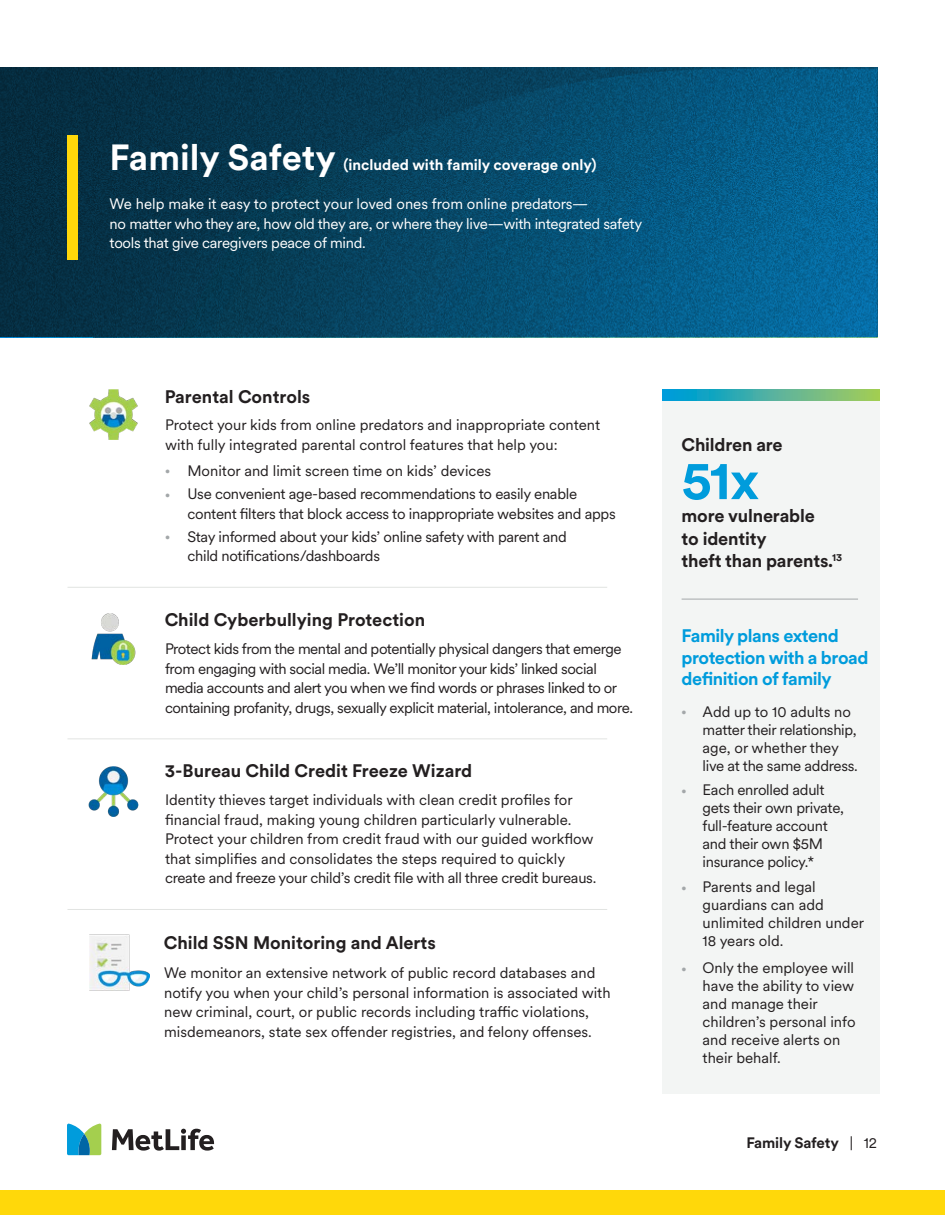
<style>
.page{position:relative;width:945px;height:1215px;background:#fff}
.page>*{position:absolute;margin:0;border:0;box-sizing:border-box;transform-origin:0 0}
.t1{font:700 54px "Met Life Circular";color:#009cdc}
.t2{font:700 36px "Met Life Circular";color:#fff}
.t3{font:700 18px/22.5px "Met Life Circular";color:#231f20}
.t4{font:700 18px/21.6px "Met Life Circular";letter-spacing:-.025em;color:#009cdc}
.t5{font:15px/18px "Met Life Circular";letter-spacing:-.005em;color:#231f20}
.t6{font:15px/19.5px "Met Life Circular";letter-spacing:-.03em;color:#231f20}
.t7{font:15px/19.5px "Met Life Circular";letter-spacing:-.02em;color:#fff}
.t8{font:700 15px "Met Life Circular";color:#fff}
.t9{font:700 15px "Met Life Circular";letter-spacing:-.01em;color:#231f20}
.s1{font-size:9px;color:#a3a7a9}
.s2{font-weight:400}
</style>
<div class="page">
<img style="left:0;top:68px;width:878px;height:270px">
<div style="left:662px;top:400px;width:218px;height:693px;background:#f3f5f4"></div>
<div style="left:0;top:1191px;width:945px;height:24px;background:#ffd80a"></div>
<hr style="left:67px;top:587px;width:540px;height:1px;background:#e2e4e2">
<hr style="left:67px;top:738px;width:540px;height:1px;background:#e2e4e2">
<svg style="left:112px;top:1129px;width:102px;height:22px"></svg>
<svg style="left:67px;top:1123px;width:34px;height:32px"></svg>
<svg style="left:662px;top:389px;width:218px;height:11px"></svg>
<img style="left:89px;top:389px;width:49px;height:50px">
<img style="left:91px;top:614px;width:45px;height:50px">
<img style="left:89px;top:767px;width:50px;height:50px">
<img style="left:90px;top:934px;width:59px;height:57px">
<hr style="left:67px;top:909px;width:540px;height:1px;background:#e2e4e2">
<div style="left:68px;top:135px;width:10px;height:124px;background:#ffd80a"></div>
<hr style="left:682px;top:599px;width:176px;height:1px;background:#a3a7a9">
<p class="t2" style="left:110px;top:133px;width:228px">Family Safety</p>
<p class="t8" style="left:343px;top:155px;width:255px">(included with family coverage only)</p>
<p class="t7" style="left:110px;top:194px;width:534px">We help make it easy to protect your loved ones from online predators—<br>no matter who they are, how old they are, or where they live—with integrated safety tools that give caregivers peace of mind.</p>
<p class="t3" style="left:165px;top:384px;width:147px">Parental Controls</p>
<p class="t5" style="left:165px;top:415px;width:437px;line-height:19.5px">Protect your kids from online predators and inappropriate content with fully integrated parental control features that help you:</p>
<p class="t5" style="left:165px;top:461px;width:328px"><span class="s1">•</span> Monitor and limit screen time on kids’ devices</p>
<p class="t5" style="left:188px;top:484px;width:430px;line-height:19.5px;text-indent:-22px"><span class="s1">•</span> Use convenient age-based recommendations to easily enable content filters that block access to inappropriate websites and apps</p>
<p class="t5" style="left:188px;top:526px;width:381px;line-height:19.5px;text-indent:-22px"><span class="s1">•</span> Stay informed about your kids’ online safety with parent and child notifications/dashboards</p>
<p class="t3" style="left:165px;top:608px;width:262px">Child Cyberbullying Protection</p>
<p class="t6" style="left:165px;top:638px;width:469px">Protect kids from the mental and potentially physical dangers that emerge from engaging with social media. We’ll monitor your kids’ linked social media accounts and alert you when we find words or phrases linked to or containing profanity, drugs, sexually explicit material, intolerance, and more.</p>
<p class="t3" style="left:165px;top:759px;width:309px">3-Bureau Child Credit Freeze Wizard</p>
<p class="t5" style="left:165px;top:790px;width:433px;line-height:19.5px">Identity thieves target individuals with clean credit profiles for financial fraud, making young children particularly vulnerable.<br>Protect your children from credit fraud with our guided workflow that simplifies and consolidates the steps required to quickly create and freeze your child’s credit file with all three credit bureaus.</p>
<p class="t3" style="left:164px;top:931px;width:274px">Child SSN Monitoring and Alerts</p>
<p class="t5" style="left:164px;top:963px;width:448px;line-height:19.5px">We monitor an extensive network of public record databases and notify you when your child’s personal information is associated with new criminal, court, or public records including traffic violations, misdemeanors, state sex offender registries, and felony offenses.</p>
<p class="t3" style="left:682px;top:432px;width:103px">Children are</p>
<p class="t1" style="left:682px;top:443px;width:79px">51x</p>
<p class="t3" style="left:682px;top:504px;width:162px">more vulnerable<br>to identity<br>theft than parents.<sup>13</sup></p>
<p class="t4" style="left:682px;top:624px;width:188px">Family plans extend protection with a broad definition of family</p>
<p class="t5" style="left:703px;top:702px;width:157px;text-indent:-21px"><span class="s1">•</span> Add up to 10 adults no matter their relationship, age, or whether they live at the same address.</p>
<p class="t5" style="left:703px;top:781px;width:143px;text-indent:-21px"><span class="s1">•</span> Each enrolled adult gets their own private, full-feature account and their own $5M insurance policy.*</p>
<p class="t5" style="left:703px;top:877px;width:163px;text-indent:-21px"><span class="s1">•</span> Parents and legal guardians can add unlimited children under<br>18 years old.</p>
<p class="t5" style="left:703px;top:958px;width:154px;text-indent:-21px"><span class="s1">•</span> Only the employee will have the ability to view and manage their children’s personal info and receive alerts on their behalf.</p>
<p class="t9" style="left:746px;top:1132px;width:132px">Family Safety <span class="s2">| 12</span></p>
</div>
